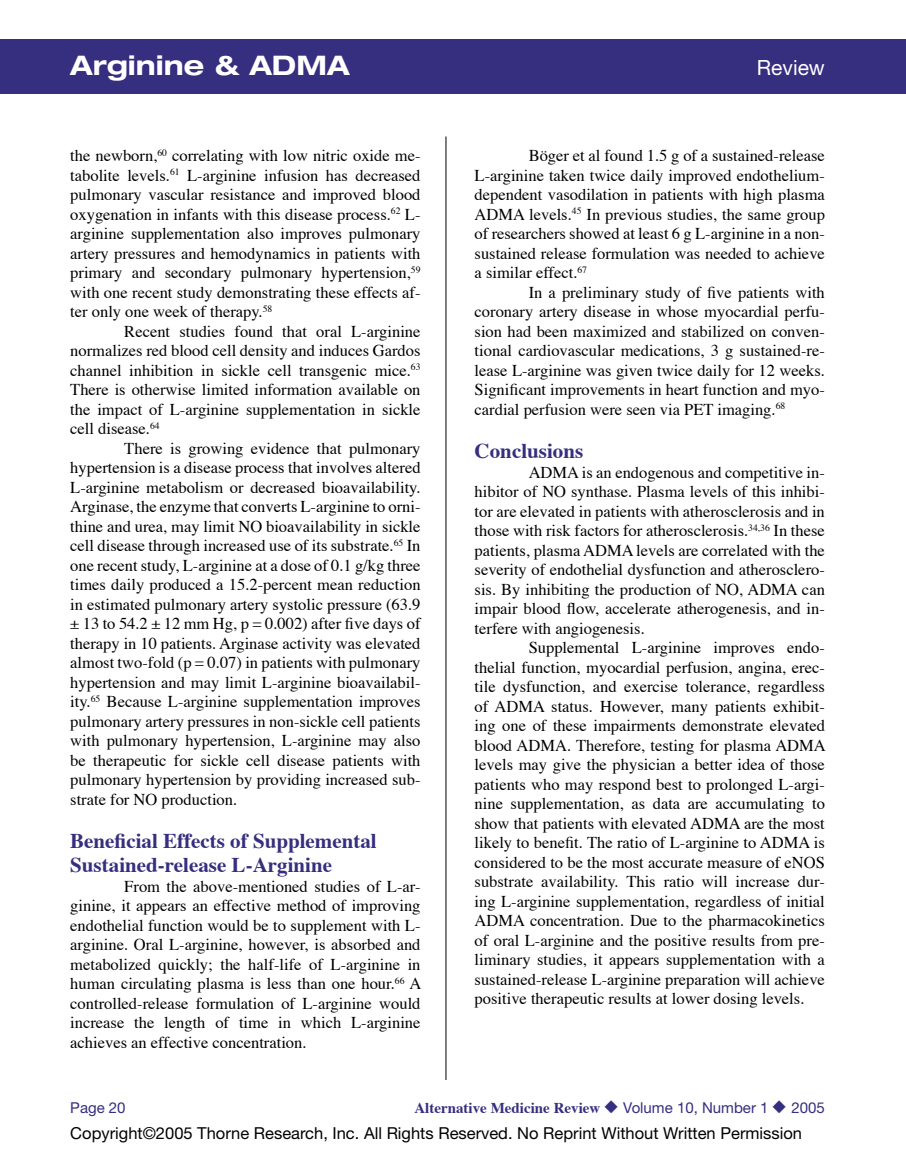
<style>
.page{position:relative;width:906px;height:1161px;background:#fff}
.page>*{position:absolute;margin:0;border:0;box-sizing:border-box;transform-origin:0 0}
.t1{font:700 expanded 27px "Helvetica Neue";color:#fff}
.Heading{font:700 21px/24px "Times";color:#362e7e}
.t2{font:21px "Helvetica Neue";color:#fff}
.Body_Text{font:16.5px/19.5px "Times";color:#000;text-align:justify}
.t3{font:16.5px "Helvetica Neue";color:#000}
.t4{font:700 15px "Times";color:#362e7e}
.t5{font:15px "Helvetica Neue";color:#362e7e}
.s1{font-family:"Helvetica Neue";font-weight:400}
</style>
<div class="page">
<div style="left:0;top:39px;width:905px;height:55px;background:#362e7e"></div>
<hr style="left:445px;top:136px;width:1px;height:944px;background:#000">
<hr style="left:905px;top:39px;width:1px;height:55px;background:#362e7e">
<h1 class="t1" style="left:70px;top:48px;width:281px">Arginine &amp; ADMA</h1>
<p class="t2" style="left:756px;top:55px;width:70px">Review</p>
<p class="Body_Text" style="left:70px;top:147px;width:351px">the newborn,<sup>60</sup> correlating with low nitric oxide me&shy;tabolite levels.<sup>61</sup> L-arginine infusion has decreased pulmonary vascular resistance and improved blood oxygenation in infants with this disease process.<sup>62</sup> L&shy;arginine supplementation also improves pulmonary artery pressures and hemodynamics in patients with primary and secondary pulmonary hypertension,<sup>59 </sup>with one recent study demonstrating these effects af&shy;ter only one week of therapy.<sup>58</sup></p>
<p class="Body_Text" style="left:70px;top:323px;width:351px;text-indent:54px">Recent studies found that oral L-arginine normalizes red blood cell density and induces Gardos channel inhibition in sickle cell transgenic mice.<sup>63<br></sup>There is otherwise limited information available on the impact of L-arginine supplementation in sickle cell disease.<sup>64</sup></p>
<p class="Body_Text" style="left:70px;top:440px;width:351px;text-indent:54px">There is growing evidence that pulmonary hypertension is a disease process that involves altered L-arginine metabolism or decreased bioavailability.<br>Arginase, the enzyme that converts L-arginine to orni&shy;thine and urea, may limit NO bioavailability in sickle cell disease through increased use of its substrate.<sup>65</sup> In one recent study, L-arginine at a dose of 0.1 g/kg three times daily produced a 15.2-percent mean reduction in estimated pulmonary artery systolic pressure (63.9 ± 13 to 54.2 ± 12 mm Hg, p = 0.002) after five days of therapy in 10 patients. Arginase activity was elevated almost two-fold (p = 0.07) in patients with pulmonary hypertension and may limit L-arginine bioavailabil&shy;ity.<sup>65</sup> Because L-arginine supplementation improves pulmonary artery pressures in non-sickle cell patients with pulmonary hypertension, L-arginine may also be therapeutic for sickle cell disease patients with pulmonary hypertension by providing increased sub&shy;strate for NO production.</p>
<p class="Heading" style="left:70px;top:830px;width:308px">Beneficial Effects of Supplemental<br>Sustained-release L-Arginine</p>
<p class="Body_Text" style="left:70px;top:878px;width:352px;text-indent:54px">From the above-mentioned studies of L-ar&shy;ginine, it appears an effective method of improving endothelial function would be to supplement with L&shy;arginine. Oral L-arginine, however, is absorbed and metabolized quickly; the half-life of L-arginine in human circulating plasma is less than one hour.<sup>66</sup> A controlled-release formulation of L-arginine would increase the length of time in which L-arginine achieves an effective concentration.</p>
<p class="Body_Text" style="left:474px;top:147px;width:351px;text-indent:54px">Böger et al found 1.5 g of a sustained-release L-arginine taken twice daily improved endothelium&shy;dependent vasodilation in patients with high plasma ADMA levels.<sup>45</sup> In previous studies, the same group of researchers showed at least 6 g L-arginine in a non&shy;sustained release formulation was needed to achieve a similar effect.<sup>67</sup></p>
<p class="Body_Text" style="left:474px;top:284px;width:351px;text-indent:54px">In a preliminary study of five patients with coronary artery disease in whose myocardial perfu&shy;sion had been maximized and stabilized on conven&shy;tional cardiovascular medications, 3 g sustained-re&shy;lease L-arginine was given twice daily for 12 weeks.<br>Significant improvements in heart function and myo&shy;cardial perfusion were seen via PET imaging.<sup>68</sup></p>
<p class="Heading" style="left:474px;top:440px;width:110px">Conclusions</p>
<p class="Body_Text" style="left:474px;top:464px;width:351px;text-indent:54px">ADMA is an endogenous and competitive in&shy;hibitor of NO synthase. Plasma levels of this inhibi&shy;tor are elevated in patients with atherosclerosis and in those with risk factors for atherosclerosis.<sup>34,36</sup> In these patients, plasma ADMA levels are correlated with the severity of endothelial dysfunction and atherosclero&shy;sis. By inhibiting the production of NO, ADMA can impair blood flow, accelerate atherogenesis, and in&shy;terfere with angiogenesis.</p>
<p class="Body_Text" style="left:474px;top:639px;width:352px;text-indent:54px">Supplemental L-arginine improves endo&shy;thelial function, myocardial perfusion, angina, erec&shy;tile dysfunction, and exercise tolerance, regardless of ADMA status. However, many patients exhibit&shy;ing one of these impairments demonstrate elevated blood ADMA. Therefore, testing for plasma ADMA levels may give the physician a better idea of those patients who may respond best to prolonged L-argi&shy;nine supplementation, as data are accumulating to show that patients with elevated ADMA are the most likely to benefit. The ratio of L-arginine to ADMA is considered to be the most accurate measure of eNOS substrate availability. This ratio will increase dur&shy;ing L-arginine supplementation, regardless of initial ADMA concentration. Due to the pharmacokinetics of oral L-arginine and the positive results from pre&shy;liminary studies, it appears supplementation with a sustained-release L-arginine preparation will achieve positive therapeutic results at lower dosing levels.</p>
<p class="t5" style="left:70px;top:1099px;width:57px">Page 20</p>
<p class="t4" style="left:414px;top:1098px;width:412px">Alternative Medicine Review ◆ <span class="s1">Volume 10, Number 1</span> ◆ <span class="s1">2005</span></p>
<p class="t3" style="left:70px;top:1124px;width:733px">Copyright©2005 Thorne Research, Inc. All Rights Reserved. No Reprint Without Written Permission</p>
</div>
